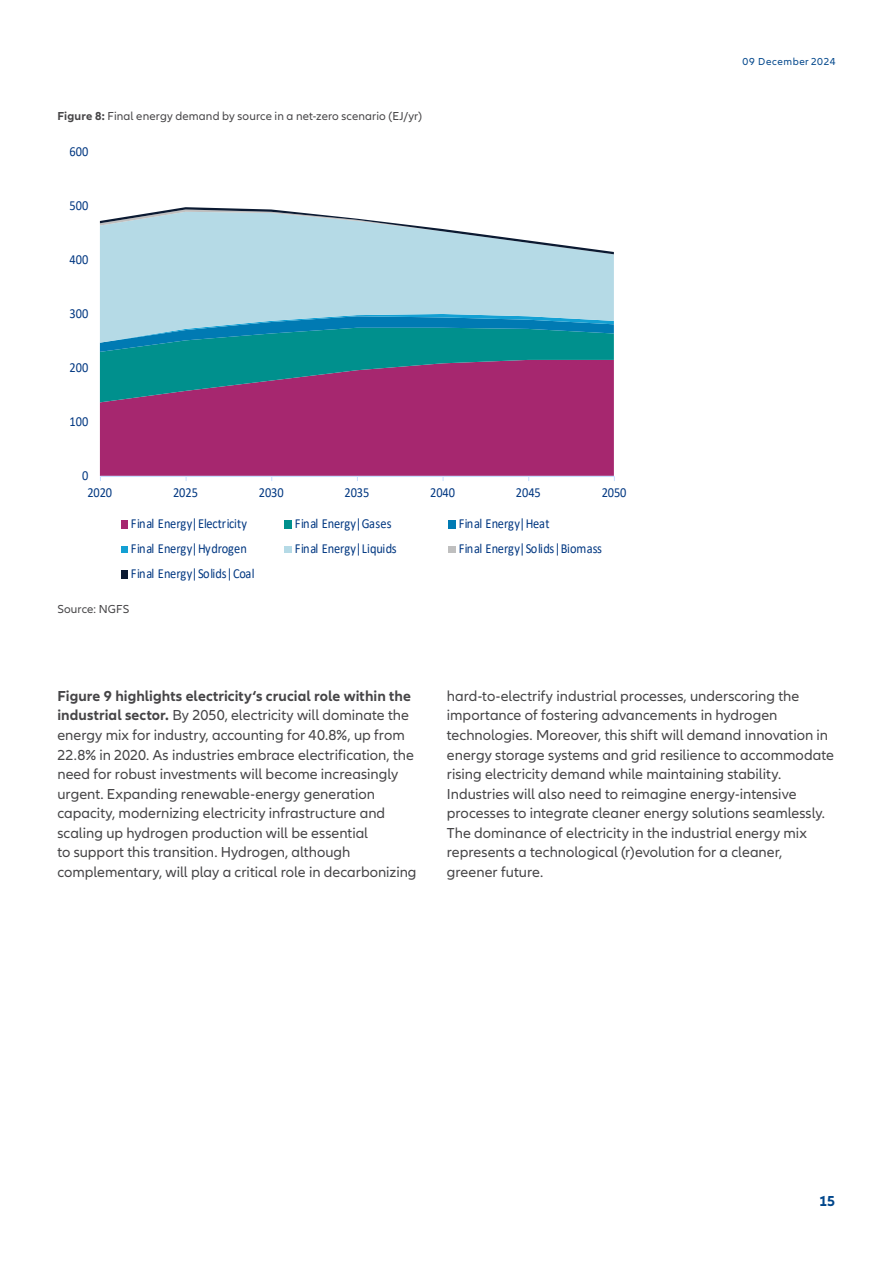
<style>
.page{position:relative;width:893px;height:1263px;background:#fff}
.page>*{position:absolute;margin:0;border:0;box-sizing:border-box;transform-origin:0 0}
.t1{font:15px/19.5px "Allianz Neo";color:#464547}
.t2{font:700 15px "Allianz Neo";color:#00468b}
.t3{font:13.8px "Calibri";letter-spacing:-.005em;color:#003781;scale:.9 1}
.t4{font:12px "Allianz Neo";letter-spacing:.01em;color:#464547}
.t5{font:10.5px "Allianz Neo";letter-spacing:.06em;color:#00468b}
.s1{font-weight:700}
</style>
<div class="page">
<div style="left:100px;top:402px;width:514px;height:74px;background:#a6276f"></div>
<svg style="left:100px;top:343px;width:514px;height:59px"></svg>
<svg style="left:100px;top:254px;width:514px;height:89px;fill:#b5dae6"></svg>
<svg style="left:100px;top:207px;width:514px;height:47px"></svg>
<hr style="left:100px;top:476px;width:514px;height:1px;background:#c6deff">
<div style="left:122px;top:521px;width:6px;height:8px;background:#a6276f"></div>
<div style="left:285px;top:521px;width:7px;height:8px;background:#00908d"></div>
<div style="left:449px;top:521px;width:7px;height:8px;background:#007ab3"></div>
<div style="left:122px;top:546px;width:6px;height:7px;background:#13a0d3"></div>
<div style="left:285px;top:546px;width:7px;height:7px;background:#b5dae6"></div>
<div style="left:449px;top:546px;width:7px;height:7px;background:#bfbfbf"></div>
<div style="left:122px;top:570px;width:6px;height:8px;background:#0b1a32"></div>
<p class="t4" style="left:57px;top:110px;width:366px"><span class="s1">Figure 8:</span> Final energy demand by source in a net-zero scenario (EJ/yr)</p>
<p class="t3" style="left:70px;top:142px;width:22px">600</p>
<p class="t3" style="left:70px;top:196px;width:22px">500</p>
<p class="t3" style="left:70px;top:250px;width:22px">400</p>
<p class="t3" style="left:70px;top:304px;width:22px">300</p>
<p class="t3" style="left:70px;top:358px;width:22px">200</p>
<p class="t3" style="left:70px;top:411px;width:22px">100</p>
<p class="t3" style="left:82px;top:465px;width:8px">0</p>
<p class="t3" style="left:87px;top:483px;width:29px">2020</p>
<p class="t3" style="left:173px;top:483px;width:29px">2025</p>
<p class="t3" style="left:259px;top:483px;width:29px">2030</p>
<p class="t3" style="left:345px;top:483px;width:29px">2035</p>
<p class="t3" style="left:430px;top:483px;width:29px">2040</p>
<p class="t3" style="left:516px;top:483px;width:29px">2045</p>
<p class="t3" style="left:602px;top:483px;width:29px">2050</p>
<p class="t3" style="left:131px;top:514px;width:130px">Final Energy|Electricity</p>
<p class="t3" style="left:295px;top:514px;width:109px">Final Energy|Gases</p>
<p class="t3" style="left:459px;top:514px;width:102px">Final Energy|Heat</p>
<p class="t3" style="left:131px;top:539px;width:130px">Final Energy|Hydrogen</p>
<p class="t3" style="left:295px;top:539px;width:115px">Final Energy|Liquids</p>
<p class="t3" style="left:459px;top:539px;width:161px">Final Energy|Solids|Biomass</p>
<p class="t3" style="left:131px;top:564px;width:139px">Final Energy|Solids|Coal</p>
<p class="t4" style="left:57px;top:602px;width:73px">Source: NGFS</p>
<p class="t5" style="left:742px;top:56px;width:95px">09 December 2024</p>
<p class="t1" style="left:57px;top:687px;width:361px"><span class="s1">Figure 9 highlights electricity‘s crucial role within the industrial sector.</span> By 2050, electricity will dominate the energy mix for industry, accounting for 40.8%, up from 22.8% in 2020. As industries embrace electrification, the need for robust investments will become increasingly urgent. Expanding renewable-energy generation capacity, modernizing electricity infrastructure and scaling up hydrogen production will be essential<br>to support this transition. Hydrogen, although complementary, will play a critical role in decarbonizing</p>
<p class="t1" style="left:447px;top:687px;width:389px">hard-to-electrify industrial processes, underscoring the importance of fostering advancements in hydrogen technologies. Moreover, this shift will demand innovation in energy storage systems and grid resilience to accommodate rising electricity demand while maintaining stability.<br>Industries will also need to reimagine energy-intensive processes to integrate cleaner energy solutions seamlessly.<br>The dominance of electricity in the industrial energy mix represents a technological (r)evolution for a cleaner, greener future.</p>
<p class="t2" style="left:819px;top:1192px;width:18px">15</p>
</div>
